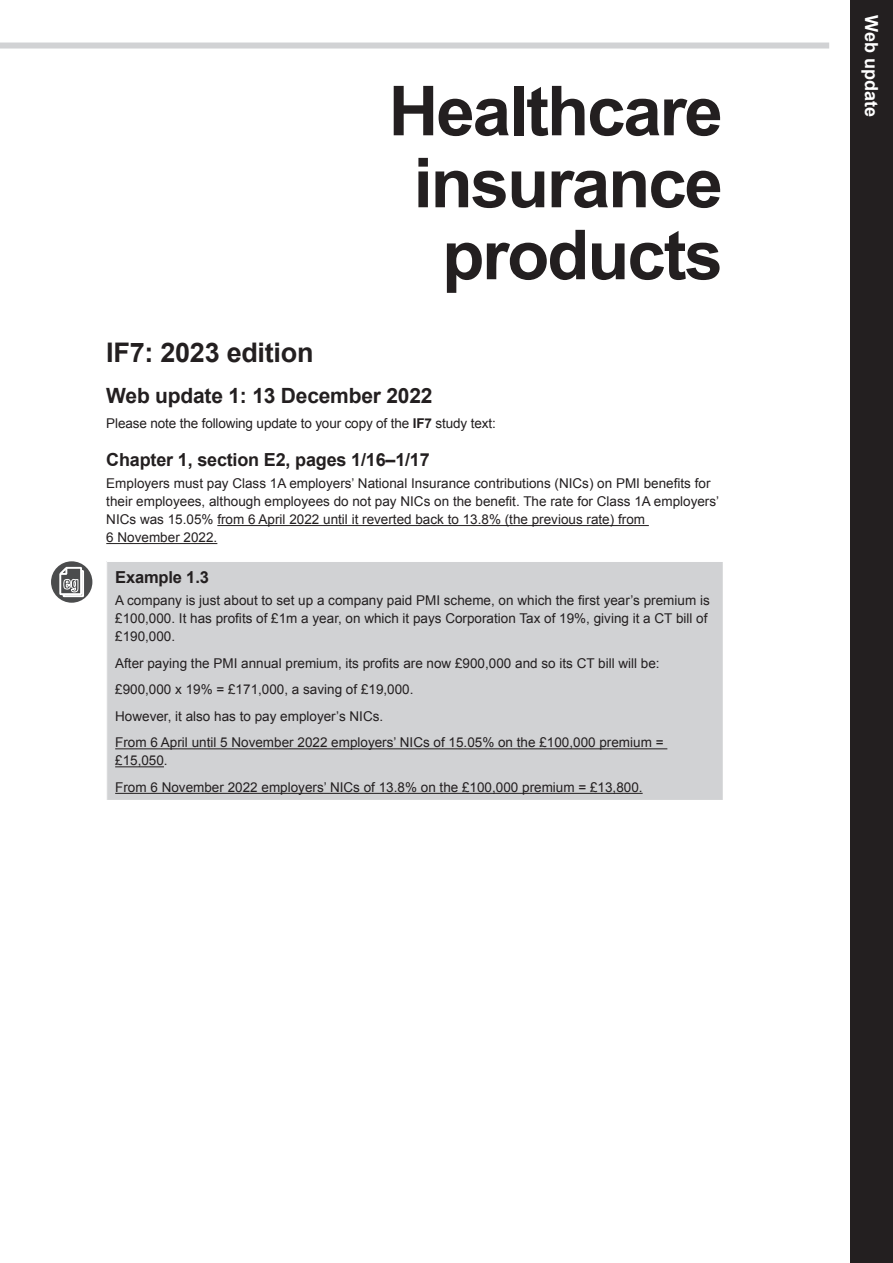
<style>
.page{position:relative;width:893px;height:1263px;background:#fff}
.page>*{position:absolute;margin:0;border:0;box-sizing:border-box;transform-origin:0 0}
.t1{font:700 69px/72px "Arial";letter-spacing:-.03em;color:#231f20;text-align:right}
.t2{font:700 27px "Arial";letter-spacing:-.01em;color:#231f20}
.t3{font:700 21px "Arial";letter-spacing:-.01em;color:#231f20}
.t4{font:700 18px "Arial";letter-spacing:-.01em;color:#231f20}
.t5{font:700 18px "Arial";color:#fff}
.t6{font:700 16.5px "Arial";letter-spacing:-.01em;color:#231f20}
.t7{font:13.5px/18px "Arial";color:#231f20}
.s1{font-weight:700}
</style>
<div class="page">
<div style="left:0;top:43px;width:829px;height:6px;background:#d1d2d4"></div>
<div style="left:850px;top:0;width:43px;height:1263px;background:#231f20"></div>
<hr style="left:217px;top:525px;width:432px;height:1px;background:#231f20">
<hr style="left:106px;top:543px;width:111px;height:1px;background:#231f20">
<div style="left:107px;top:561px;width:616px;height:239px;background:#d1d2d4"></div>
<hr style="left:106px;top:561px;width:618px;height:1px;background:#fff">
<hr style="left:115px;top:748px;width:552px;height:1px;background:#231f20">
<hr style="left:115px;top:766px;width:49px;height:1px;background:#231f20">
<hr style="left:115px;top:793px;width:528px;height:1px;background:#231f20">
<svg style="left:51px;top:561px;width:41px;height:42px"></svg>
<svg style="left:60px;top:564px;width:24px;height:33px"></svg>
<h1 class="t1" style="left:389px;top:77px;width:336px">Healthcare insurance products</h1>
<h2 class="t2" style="left:106px;top:335px;width:209px">IF7: 2023 edition</h2>
<h3 class="t3" style="left:106px;top:382px;width:328px">Web update 1: 13 December 2022</h3>
<p class="t7" style="left:106px;top:414px;width:391px">Please note the following update to your copy of the <span class="s1">IF7</span> study text:</p>
<h3 class="t4" style="left:106px;top:448px;width:325px">Chapter 1, section E2, pages 1/16–1/17</h3>
<p class="t7" style="left:106px;top:474px;width:614px">Employers must pay Class 1A employers’ National Insurance contributions (NICs) on PMI benefits for their employees, although employees do not pay NICs on the benefit. The rate for Class 1A employers’ NICs was 15.05% from 6 April 2022 until it reverted back to 13.8% (the previous rate) from<br>6 November 2022.</p>
<p class="t6" style="left:115px;top:566px;width:95px">Example 1.3</p>
<p class="t7" style="left:115px;top:592px;width:596px">A company is just about to set up a company paid PMI scheme, on which the first year’s premium is £100,000. It has profits of £1m a year, on which it pays Corporation Tax of 19%, giving it a CT bill of £190,000.</p>
<p class="t7" style="left:115px;top:650px;width:550px;line-height:26.5px">After paying the PMI annual premium, its profits are now £900,000 and so its CT bill will be: £900,000 x 19% = £171,000, a saving of £19,000.<br>However, it also has to pay employer’s NICs.<br>From 6 April until 5 November 2022 employers’ NICs of 15.05% on the £100,000 premium =</p>
<p class="t7" style="left:115px;top:747px;width:529px;line-height:26.5px">£15,050.<br>From 6 November 2022 employers’ NICs of 13.8% on the £100,000 premium = £13,800.</p>
<h3 class="t5" style="left:883px;top:15px;width:103px;rotate:90deg">Web update</h3>
</div>
